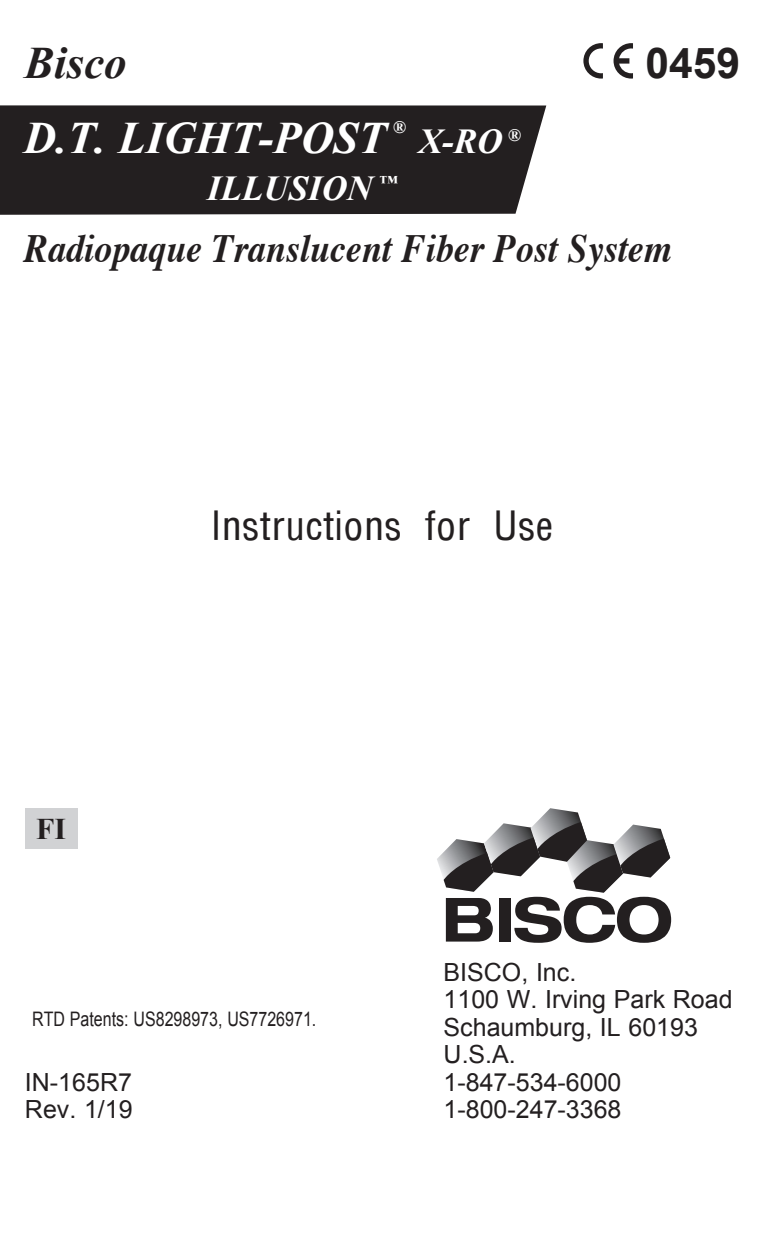
<style>
.page{position:relative;width:765px;height:1260px;background:#fff}
.page>*{position:absolute;margin:0;border:0;box-sizing:border-box;transform-origin:0 0}
.t1{font:100 condensed 45px "Helvetica";color:#231f20}
.t2{font:italic 700 45px "Times New Roman";color:#fff}
.t3{font:italic 700 45px "Times New Roman";color:#231f20}
.t4{font:700 42.5px "Arial";color:#231f20}
.t5{font:italic 700 40px "Times";color:#231f20;scale:.9 1}
.t6{font:italic 700 35px "Times New Roman";color:#fff}
.t7{font:700 30px "Times New Roman";color:#231f20}
.t8{font:25px "Arial";color:#231f20}
.t9{font:20px "Arial";color:#231f20;scale:.8 1}
.t10{font:italic 700 17.5px "Times New Roman";color:#fff}
</style>
<div class="page">
<div style="left:25px;top:808px;width:52px;height:41px;background:#d1d2d4"></div>
<svg style="left:437px;top:808px;width:234px;height:135px"></svg>
<div style="left:0;top:105px;width:546px;height:110px;background:#231f20"></div>
<svg style="left:583px;top:43px;width:20px;height:36px"></svg>
<svg style="left:614px;top:43px;width:19px;height:36px"></svg>
<p class="t3" style="left:24px;top:32px;width:104px">Bisco</p>
<p class="t4" style="left:646px;top:35px;width:96px">0459</p>
<p class="t2" style="left:24px;top:107px;width:364px">D.T. LIGHT-POST</p>
<p class="t10" style="left:393px;top:115px;width:15px">®</p>
<p class="t6" style="left:207px;top:164px;width:192px">ILLUSION <sup>™</sup></p>
<p class="t6" style="left:419px;top:117px;width:103px">X-RO <sup>®</sup></p>
<p class="t5" style="left:24px;top:211px;width:721px">Radiopaque Translucent Fiber Post System</p>
<p class="t7" style="left:36px;top:808px;width:31px">FI</p>
<p class="t1" style="left:211px;top:508px;width:344px">Instructions for Use</p>
<p class="t9" style="left:32px;top:1006px;width:357px">RTD Patents: US8298973, US7726971.</p>
<p class="t8" style="left:25px;top:1065px;width:108px">IN-165R7</p>
<p class="t8" style="left:25px;top:1093px;width:109px">Rev. 1/19</p>
<p class="t8" style="left:444px;top:955px;width:134px">BISCO, Inc.</p>
<p class="t8" style="left:444px;top:983px;width:291px">1100 W. Irving Park Road</p>
<p class="t8" style="left:444px;top:1010px;width:256px">Schaumburg, IL 60193</p>
<p class="t8" style="left:444px;top:1038px;width:74px">U.S.A.</p>
<p class="t8" style="left:444px;top:1065px;width:179px">1-847-534-6000</p>
<p class="t8" style="left:444px;top:1093px;width:179px">1-800-247-3368</p>
</div>
